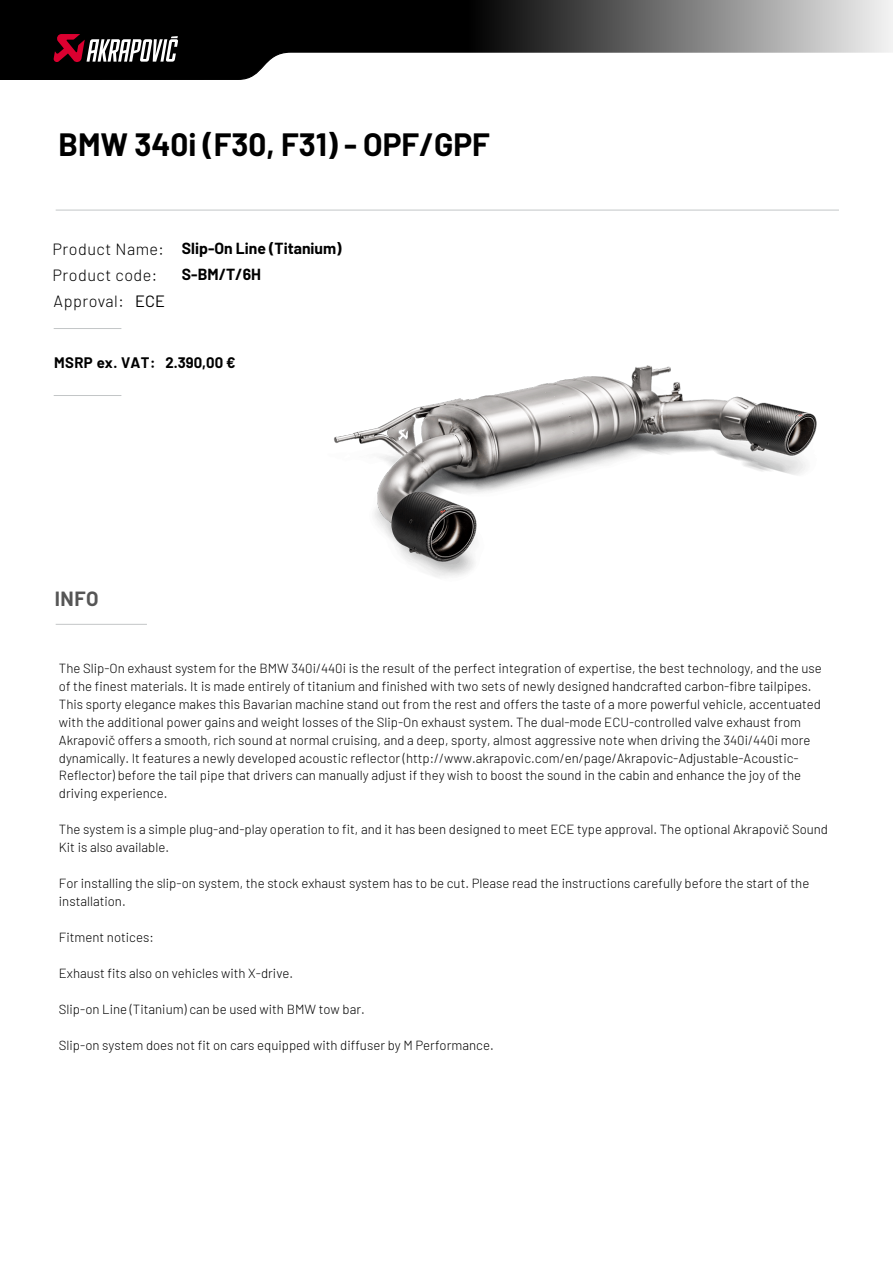
<style>
.page{position:relative;width:893px;height:1263px;background:#fff}
.page>*{position:absolute;margin:0;border:0;box-sizing:border-box;transform-origin:0 0}
.t1{font:700 31.5px "Barlow";color:#000}
.t2{font:700 20.1px "Barlow";color:#565656}
.t3{font:16.35px "Barlow";color:#000}
.t4{font:300 16.2px "Barlow";letter-spacing:.03em;color:#000}
.t5{font:700 15.75px/26.4px "Barlow";color:#000}
.t6{font:700 14.85px "Barlow";letter-spacing:.03em;color:#000}
.t7{font:700 14.85px "Barlow";color:#000}
.t8{font:300 13.2px/18px "Barlow";color:#000}
</style>
<div class="page">
<img style="left:334px;top:365px;width:483px;height:212px">
<svg style="left:0;top:0;width:893px;height:80px"></svg>
<svg style="left:53px;top:34px;width:125px;height:29px"></svg>
<hr style="left:54px;top:328px;width:67px;height:1px;background:#c3c6c7">
<hr style="left:54px;top:395px;width:67px;height:1px;background:#c3c6c7">
<hr style="left:56px;top:624px;width:91px;height:1px;background:#c3c6c7">
<hr style="left:56px;top:210px;width:783px;height:1px;background:#c3c6c7">
<h1 class="t1" style="left:58px;top:125px;width:433px">BMW 340i (F30, F31) - OPF/GPF</h1>
<p class="t4" style="left:53px;top:237px;width:113px">Product Name:</p>
<p class="t4" style="left:53px;top:263px;width:106px">Product code:</p>
<p class="t4" style="left:54px;top:290px;width:72px">Approval:</p>
<p class="t3" style="left:135px;top:291px;width:31px">ECE</p>
<p class="t5" style="left:182px;top:234px;width:161px">Slip-On Line (Titanium)<br>S-BM/T/6H</p>
<p class="t6" style="left:54px;top:352px;width:103px">MSRP ex. VAT:</p>
<p class="t7" style="left:165px;top:353px;width:72px">2.390,00 €</p>
<h2 class="t2" style="left:55px;top:584px;width:45px">INFO</h2>
<p class="t8" style="left:59px;top:658px;width:764px">The Slip-On exhaust system for the BMW 340i/440i is the result of the perfect integration of expertise, the best technology, and the use of the finest materials. It is made entirely of titanium and finished with two sets of newly designed handcrafted carbon-fibre tailpipes.<br>This sporty elegance makes this Bavarian machine stand out from the rest and offers the taste of a more powerful vehicle, accentuated with the additional power gains and weight losses of the Slip-On exhaust system. The dual-mode ECU-controlled valve exhaust from Akrapovič offers a smooth, rich sound at normal cruising, and a deep, sporty, almost aggressive note when driving the 340i/440i more dynamically. It features a newly developed acoustic reflector (http://www.akrapovic.com/en/page/Akrapovic-Adjustable-Acoustic-Reflector) before the tail pipe that drivers can manually adjust if they wish to boost the sound in the cabin and enhance the joy of the driving experience.</p>
<p class="t8" style="left:59px;top:820px;width:771px">The system is a simple plug-and-play operation to fit, and it has been designed to meet ECE type approval. The optional Akrapovič Sound<br>Kit is also available.</p>
<p class="t8" style="left:59px;top:874px;width:752px">For installing the slip-on system, the stock exhaust system has to be cut. Please read the instructions carefully before the start of the installation.</p>
<p class="t8" style="left:59px;top:928px;width:96px">Fitment notices:</p>
<p class="t8" style="left:59px;top:964px;width:236px">Exhaust fits also on vehicles with X-drive.</p>
<p class="t8" style="left:59px;top:1000px;width:307px">Slip-on Line (Titanium) can be used with BMW tow bar.</p>
<p class="t8" style="left:59px;top:1036px;width:436px">Slip-on system does not fit on cars equipped with diffuser by M Performance.</p>
</div>
